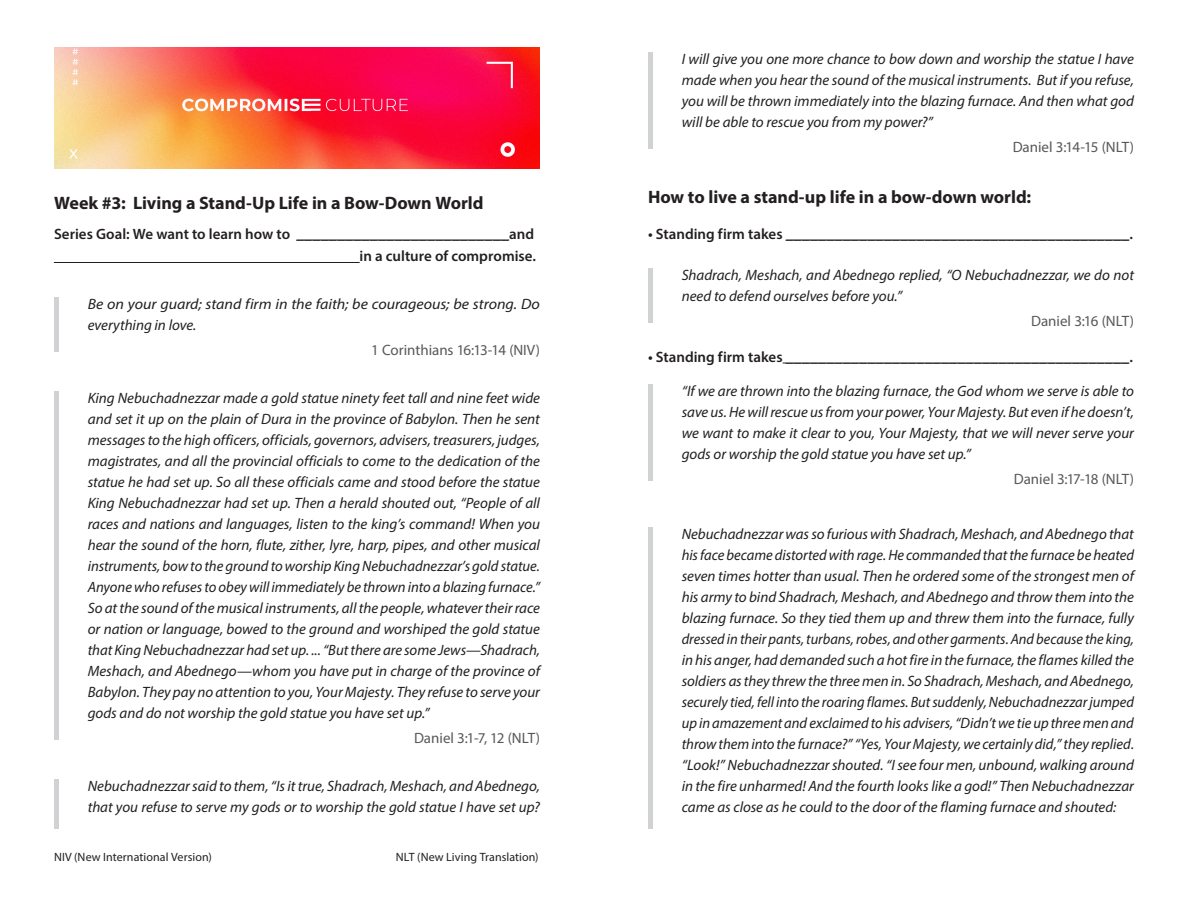
<style>
.page{position:relative;width:1188px;height:918px;background:#fff}
.page>*{position:absolute;margin:0;border:0;box-sizing:border-box;transform-origin:0 0}
.t1{font:700 18px "Myriad Pro";color:#231f20}
.t2{font:italic 15px/21px "Myriad Pro";color:#231f20;text-align:justify}
.t3{font:600 15px "Myriad Pro";color:#231f20}
.t4{font:15px "Myriad Pro";letter-spacing:-.005em;color:#57585a}
.t5{font:italic 15px/21px "Myriad Pro";color:#231f20;scale:1.06 1}
.t6{font:12px "Myriad Pro";letter-spacing:.005em;color:#231f20}
</style>
<div class="page">
<hr style="left:296px;top:240px;width:213px;height:1px;background:#231f20">
<hr style="left:54px;top:262px;width:306px;height:1px;background:#231f20">
<hr style="left:54px;top:298px;width:4px;height:49px;background:#d1d2d4">
<svg style="left:54px;top:347px;width:4px;height:5px"></svg>
<hr style="left:54px;top:392px;width:4px;height:343px;background:#d1d2d4">
<svg style="left:54px;top:735px;width:4px;height:5px"></svg>
<hr style="left:54px;top:779px;width:4px;height:50px;background:#d1d2d4">
<hr style="left:648px;top:52px;width:4px;height:92px;background:#d1d2d4">
<svg style="left:648px;top:144px;width:4px;height:4px"></svg>
<hr style="left:786px;top:240px;width:343px;height:1px;background:#231f20">
<hr style="left:648px;top:268px;width:4px;height:50px;background:#d1d2d4">
<svg style="left:648px;top:318px;width:4px;height:4px"></svg>
<hr style="left:783px;top:363px;width:346px;height:1px;background:#231f20">
<hr style="left:648px;top:385px;width:4px;height:91px;background:#d1d2d4">
<svg style="left:648px;top:476px;width:4px;height:5px"></svg>
<hr style="left:648px;top:527px;width:4px;height:302px;background:#d1d2d4">
<img style="left:54px;top:47px;width:486px;height:122px">
<p class="t1" style="left:54px;top:191px;width:431px">Week #3: Living a Stand-Up Life in a Bow-Down World</p>
<p class="t3" style="left:54px;top:224px;width:482px">Series Goal: We want to learn how to __________________________and</p>
<p class="t5" style="left:88px;top:293px;width:428px">Be on your guard; stand firm in the faith; be courageous; be strong. Do everything in love.</p>
<p class="t4" style="left:371px;top:340px;width:170px">1 Corinthians 16:13-14 (NIV)</p>
<p class="t2" style="left:88px;top:387px;width:454px">King Nebuchadnezzar made a gold statue ninety feet tall and nine feet wide and set it up on the plain of Dura in the province of Babylon. Then he sent messages to the high officers, officials, governors, advisers, treasurers, judges, magistrates, and all the provincial officials to come to the dedication of the statue he had set up. So all these officials came and stood before the statue King Nebuchadnezzar had set up. Then a herald shouted out, “People of all races and nations and languages, listen to the king’s command! When you hear the sound of the horn, flute, zither, lyre, harp, pipes, and other musical instruments, bow to the ground to worship King Nebuchadnezzar’s gold statue.<br>Anyone who refuses to obey will immediately be thrown into a blazing furnace.” So at the sound of the musical instruments, all the people, whatever their race or nation or language, bowed to the ground and worshiped the gold statue that King Nebuchadnezzar had set up. ... “But there are some Jews—Shadrach, Meshach, and Abednego—whom you have put in charge of the province of Babylon. They pay no attention to you, Your Majesty. They refuse to serve your gods and do not worship the gold statue you have set up.”</p>
<p class="t4" style="left:414px;top:728px;width:127px">Daniel 3:1-7, 12 (NLT)</p>
<p class="t2" style="left:88px;top:775px;width:454px">Nebuchadnezzar said to them, “Is it true, Shadrach, Meshach, and Abednego, that you refuse to serve my gods or to worship the gold statue I have set up?</p>
<p class="t6" style="left:54px;top:850px;width:160px">NIV (New International Version)</p>
<p class="t6" style="left:396px;top:850px;width:144px">NLT (New Living Translation)</p>
<p class="t2" style="left:682px;top:48px;width:454px">I will give you one more chance to bow down and worship the statue I have made when you hear the sound of the musical instruments. But if you refuse, you will be thrown immediately into the blazing furnace. And then what god will be able to rescue you from my power?”</p>
<p class="t4" style="left:1013px;top:137px;width:123px">Daniel 3:14-15 (NLT)</p>
<p class="t1" style="left:648px;top:185px;width:385px">How to live a stand-up life in a bow-down world:</p>
<p class="t3" style="left:648px;top:224px;width:486px">• Standing firm takes __________________________________________.</p>
<p class="t2" style="left:682px;top:264px;width:454px">Shadrach, Meshach, and Abednego replied, “O Nebuchadnezzar, we do not need to defend ourselves before you.”</p>
<p class="t4" style="left:1031px;top:311px;width:104px">Daniel 3:16 (NLT)</p>
<p class="t3" style="left:648px;top:347px;width:486px">• Standing firm takes __________________________________________.</p>
<p class="t2" style="left:682px;top:380px;width:454px">“If we are thrown into the blazing furnace, the God whom we serve is able to save us. He will rescue us from your power, Your Majesty. But even if he doesn’t, we want to make it clear to you, Your Majesty, that we will never serve your gods or worship the gold statue you have set up.”</p>
<p class="t4" style="left:1014px;top:469px;width:122px">Daniel 3:17-18 (NLT)</p>
<p class="t2" style="left:682px;top:523px;width:454px">Nebuchadnezzar was so furious with Shadrach, Meshach, and Abednego that his face became distorted with rage. He commanded that the furnace be heated seven times hotter than usual. Then he ordered some of the strongest men of his army to bind Shadrach, Meshach, and Abednego and throw them into the blazing furnace. So they tied them up and threw them into the furnace, fully dressed in their pants, turbans, robes, and other garments. And because the king, in his anger, had demanded such a hot fire in the furnace, the flames killed the soldiers as they threw the three men in. So Shadrach, Meshach, and Abednego, securely tied, fell into the roaring flames. But suddenly, Nebuchadnezzar jumped up in amazement and exclaimed to his advisers, “Didn’t we tie up three men and throw them into the furnace?” “Yes, Your Majesty, we certainly did,” they replied. “Look!” Nebuchadnezzar shouted. “I see four men, unbound, walking around in the fire unharmed! And the fourth looks like a god!” Then Nebuchadnezzar came as close as he could to the door of the flaming furnace and shouted:</p>
</div>
